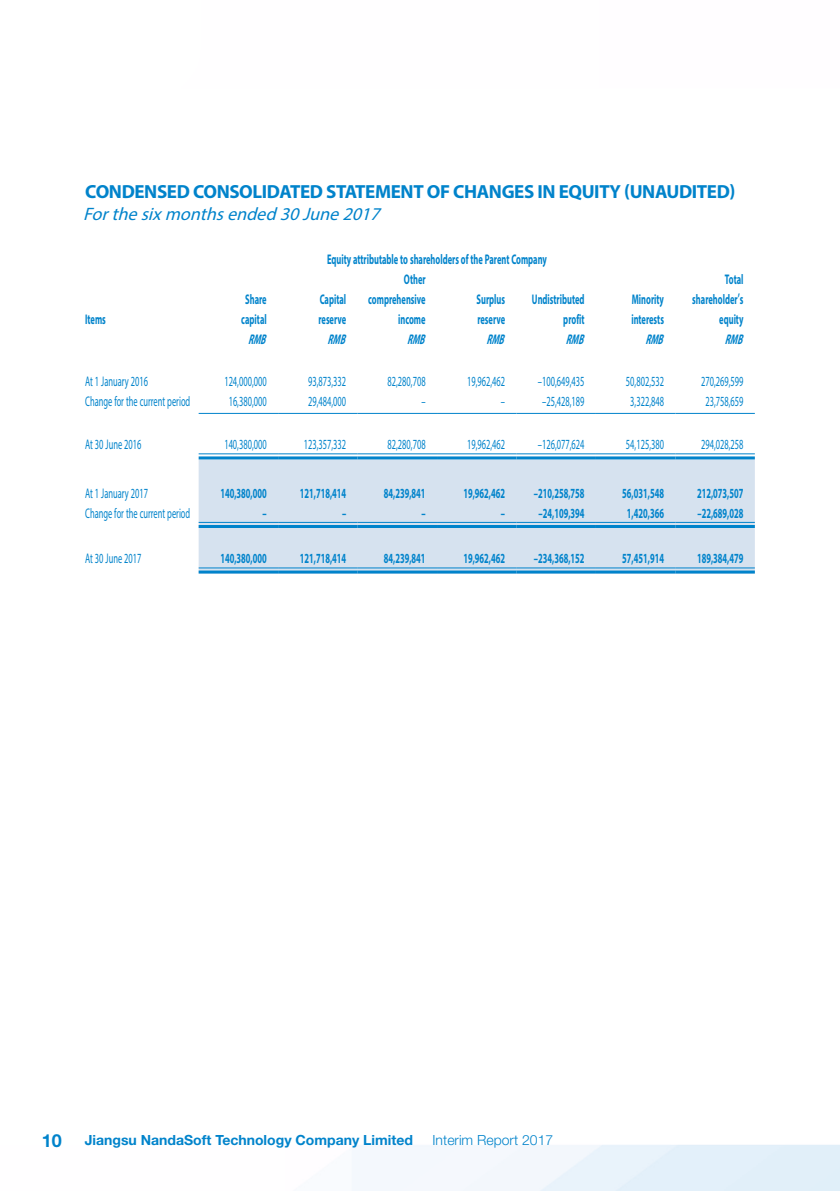
<style>
.page{position:relative;width:840px;height:1191px;background:#fff}
.page>*{position:absolute;margin:0;border:0;box-sizing:border-box;transform-origin:0 0}
.t1{font:700 19px "Myriad Pro";letter-spacing:-.02em;color:#0083cb}
.t2{font:italic 18px "Myriad Pro";color:#0083cb}
.t3{font:700 18px "Helvetica Neue LT Std";color:#0083cb}
.t4{font:700 14px/20px "Myriad Pro";color:#0083cb;scale:.6 1}
.t5{font:14px "Myriad Pro";color:#0083cb;scale:.6 1}
.t6{font:700 14px "Helvetica Neue LT Std";color:#0083cb}
.t7{font:italic 700 14px "Myriad Pro";color:#0083cb;scale:.6 1}
.t8{font:300 14px "Helvetica Neue LT Std";color:#0083cb}
</style>
<div class="page">
<img style="left:198px;top:412px;width:641px;height:779px">
<div style="left:198px;top:459px;width:556px;height:111px;background:#d6e2ef"></div>
<hr style="left:198px;top:413px;width:80px;height:1px;background:#0083cb">
<hr style="left:278px;top:413px;width:79px;height:1px;background:#0083cb">
<hr style="left:357px;top:413px;width:80px;height:1px;background:#0083cb">
<hr style="left:437px;top:413px;width:79px;height:1px;background:#0083cb">
<hr style="left:516px;top:413px;width:79px;height:1px;background:#0083cb">
<hr style="left:595px;top:413px;width:80px;height:1px;background:#0083cb">
<hr style="left:675px;top:413px;width:79px;height:1px;background:#0083cb">
<hr style="left:198px;top:453px;width:80px;height:1px;background:#0083cb">
<hr style="left:198px;top:456px;width:80px;height:3px;background:#0083cb">
<hr style="left:278px;top:453px;width:79px;height:1px;background:#0083cb">
<hr style="left:278px;top:456px;width:79px;height:3px;background:#0083cb">
<hr style="left:357px;top:453px;width:80px;height:1px;background:#0083cb">
<hr style="left:357px;top:456px;width:80px;height:3px;background:#0083cb">
<hr style="left:437px;top:453px;width:79px;height:1px;background:#0083cb">
<hr style="left:437px;top:456px;width:79px;height:3px;background:#0083cb">
<hr style="left:516px;top:453px;width:79px;height:1px;background:#0083cb">
<hr style="left:516px;top:456px;width:79px;height:3px;background:#0083cb">
<hr style="left:595px;top:453px;width:80px;height:1px;background:#0083cb">
<hr style="left:595px;top:456px;width:80px;height:3px;background:#0083cb">
<hr style="left:675px;top:453px;width:79px;height:1px;background:#0083cb">
<hr style="left:675px;top:456px;width:79px;height:3px;background:#0083cb">
<hr style="left:198px;top:522px;width:80px;height:1px;background:#0083cb">
<hr style="left:198px;top:525px;width:80px;height:3px;background:#0083cb">
<hr style="left:278px;top:522px;width:79px;height:1px;background:#0083cb">
<hr style="left:278px;top:525px;width:79px;height:3px;background:#0083cb">
<hr style="left:357px;top:522px;width:80px;height:1px;background:#0083cb">
<hr style="left:357px;top:525px;width:80px;height:3px;background:#0083cb">
<hr style="left:437px;top:522px;width:79px;height:1px;background:#0083cb">
<hr style="left:437px;top:525px;width:79px;height:3px;background:#0083cb">
<hr style="left:516px;top:522px;width:79px;height:1px;background:#0083cb">
<hr style="left:516px;top:525px;width:79px;height:3px;background:#0083cb">
<hr style="left:595px;top:522px;width:80px;height:1px;background:#0083cb">
<hr style="left:595px;top:525px;width:80px;height:3px;background:#0083cb">
<hr style="left:675px;top:522px;width:79px;height:1px;background:#0083cb">
<hr style="left:675px;top:525px;width:79px;height:3px;background:#0083cb">
<hr style="left:198px;top:567px;width:80px;height:1px;background:#0083cb">
<hr style="left:198px;top:570px;width:80px;height:3px;background:#0083cb">
<hr style="left:278px;top:567px;width:79px;height:1px;background:#0083cb">
<hr style="left:278px;top:570px;width:79px;height:3px;background:#0083cb">
<hr style="left:357px;top:567px;width:80px;height:1px;background:#0083cb">
<hr style="left:357px;top:570px;width:80px;height:3px;background:#0083cb">
<hr style="left:437px;top:567px;width:79px;height:1px;background:#0083cb">
<hr style="left:437px;top:570px;width:79px;height:3px;background:#0083cb">
<hr style="left:516px;top:567px;width:79px;height:1px;background:#0083cb">
<hr style="left:516px;top:570px;width:79px;height:3px;background:#0083cb">
<hr style="left:595px;top:567px;width:80px;height:1px;background:#0083cb">
<hr style="left:595px;top:570px;width:80px;height:3px;background:#0083cb">
<hr style="left:675px;top:567px;width:79px;height:1px;background:#0083cb">
<hr style="left:675px;top:570px;width:79px;height:3px;background:#0083cb">
<h1 class="t1" style="left:85px;top:180px;width:651px">CONDENSED CONSOLIDATED STATEMENT OF CHANGES IN EQUITY (UNAUDITED)</h1>
<p class="t2" style="left:83px;top:203px;width:303px">Forthesixmonthsended30June2017</p>
<p class="t4" style="left:327px;top:248px;width:368px">Equity attributable to shareholders of the Parent Company</p>
<p class="t4" style="left:85px;top:308px;width:36px">Items</p>
<p class="t4" style="left:241px;top:288px;width:44px">Share capital</p>
<p class="t4" style="left:318px;top:288px;width:48px">Capital reserve</p>
<p class="t4" style="left:368px;top:268px;width:97px;text-align:right">Other comprehensive income</p>
<p class="t4" style="left:476px;top:288px;width:49px">Surplus reserve</p>
<p class="t4" style="left:531px;top:288px;width:89px;text-align:right">Undistributed profit</p>
<p class="t4" style="left:631px;top:288px;width:56px">Minority interests</p>
<p class="t4" style="left:692px;top:268px;width:87px;text-align:right">Total shareholder’s equity</p>
<p class="t7" style="left:248px;top:330px;width:38px">RMB</p>
<p class="t7" style="left:327px;top:330px;width:38px">RMB</p>
<p class="t7" style="left:407px;top:330px;width:38px">RMB</p>
<p class="t7" style="left:486px;top:330px;width:38px">RMB</p>
<p class="t7" style="left:565px;top:330px;width:38px">RMB</p>
<p class="t7" style="left:645px;top:330px;width:38px">RMB</p>
<p class="t7" style="left:724px;top:330px;width:38px">RMB</p>
<p class="t5" style="left:85px;top:373px;width:106px">At 1 January 2016</p>
<p class="t5" style="left:224px;top:373px;width:72px">124,000,000</p>
<p class="t5" style="left:308px;top:373px;width:65px">93,873,332</p>
<p class="t5" style="left:387px;top:373px;width:65px">82,280,708</p>
<p class="t5" style="left:467px;top:373px;width:65px">19,962,462</p>
<p class="t5" style="left:537px;top:373px;width:79px">–100,649,435</p>
<p class="t5" style="left:625px;top:373px;width:65px">50,802,532</p>
<p class="t5" style="left:700px;top:373px;width:72px">270,269,599</p>
<p class="t5" style="left:85px;top:393px;width:177px">Change for the current period</p>
<p class="t5" style="left:228px;top:393px;width:65px">16,380,000</p>
<p class="t5" style="left:308px;top:393px;width:65px">29,484,000</p>
<p class="t5" style="left:421px;top:393px;width:9px">–</p>
<p class="t5" style="left:500px;top:393px;width:9px">–</p>
<p class="t5" style="left:542px;top:393px;width:72px">–25,428,189</p>
<p class="t5" style="left:630px;top:393px;width:58px">3,322,848</p>
<p class="t5" style="left:705px;top:393px;width:65px">23,758,659</p>
<p class="t5" style="left:85px;top:436px;width:95px">At 30 June 2016</p>
<p class="t5" style="left:224px;top:436px;width:72px">140,380,000</p>
<p class="t5" style="left:303px;top:436px;width:72px">123,357,332</p>
<p class="t5" style="left:387px;top:436px;width:65px">82,280,708</p>
<p class="t5" style="left:467px;top:436px;width:65px">19,962,462</p>
<p class="t5" style="left:537px;top:436px;width:79px">–126,077,624</p>
<p class="t5" style="left:625px;top:436px;width:65px">54,125,380</p>
<p class="t5" style="left:700px;top:436px;width:72px">294,028,258</p>
<p class="t5" style="left:85px;top:484px;width:106px">At 1 January 2017</p>
<p class="t4" style="left:220px;top:482px;width:79px">140,380,000</p>
<p class="t4" style="left:299px;top:482px;width:79px">121,718,414</p>
<p class="t4" style="left:384px;top:482px;width:71px">84,239,841</p>
<p class="t4" style="left:463px;top:482px;width:71px">19,962,462</p>
<p class="t4" style="left:533px;top:482px;width:86px">–210,258,758</p>
<p class="t4" style="left:622px;top:482px;width:71px">56,031,548</p>
<p class="t4" style="left:696px;top:482px;width:79px">212,073,507</p>
<p class="t5" style="left:85px;top:504px;width:177px">Change for the current period</p>
<p class="t4" style="left:262px;top:502px;width:9px">–</p>
<p class="t4" style="left:342px;top:502px;width:9px">–</p>
<p class="t4" style="left:421px;top:502px;width:9px">–</p>
<p class="t4" style="left:500px;top:502px;width:141px">– –24,109,394</p>
<p class="t4" style="left:626px;top:502px;width:63px">1,420,366</p>
<p class="t4" style="left:697px;top:502px;width:78px">–22,689,028</p>
<p class="t5" style="left:85px;top:550px;width:95px">At 30 June 2017</p>
<p class="t4" style="left:220px;top:548px;width:79px">140,380,000</p>
<p class="t4" style="left:299px;top:548px;width:79px">121,718,414</p>
<p class="t4" style="left:384px;top:548px;width:71px">84,239,841</p>
<p class="t4" style="left:463px;top:548px;width:71px">19,962,462</p>
<p class="t4" style="left:533px;top:548px;width:86px">–234,368,152</p>
<p class="t4" style="left:622px;top:548px;width:71px">57,451,914</p>
<p class="t4" style="left:696px;top:548px;width:79px">189,384,479</p>
<p class="t3" style="left:42px;top:1129px;width:22px">10</p>
<p class="t6" style="left:85px;top:1130px;width:330px">Jiangsu NandaSoft Technology Company Limited</p>
<p class="t8" style="left:432px;top:1131px;width:122px">Interim Report 2017</p>
</div>
